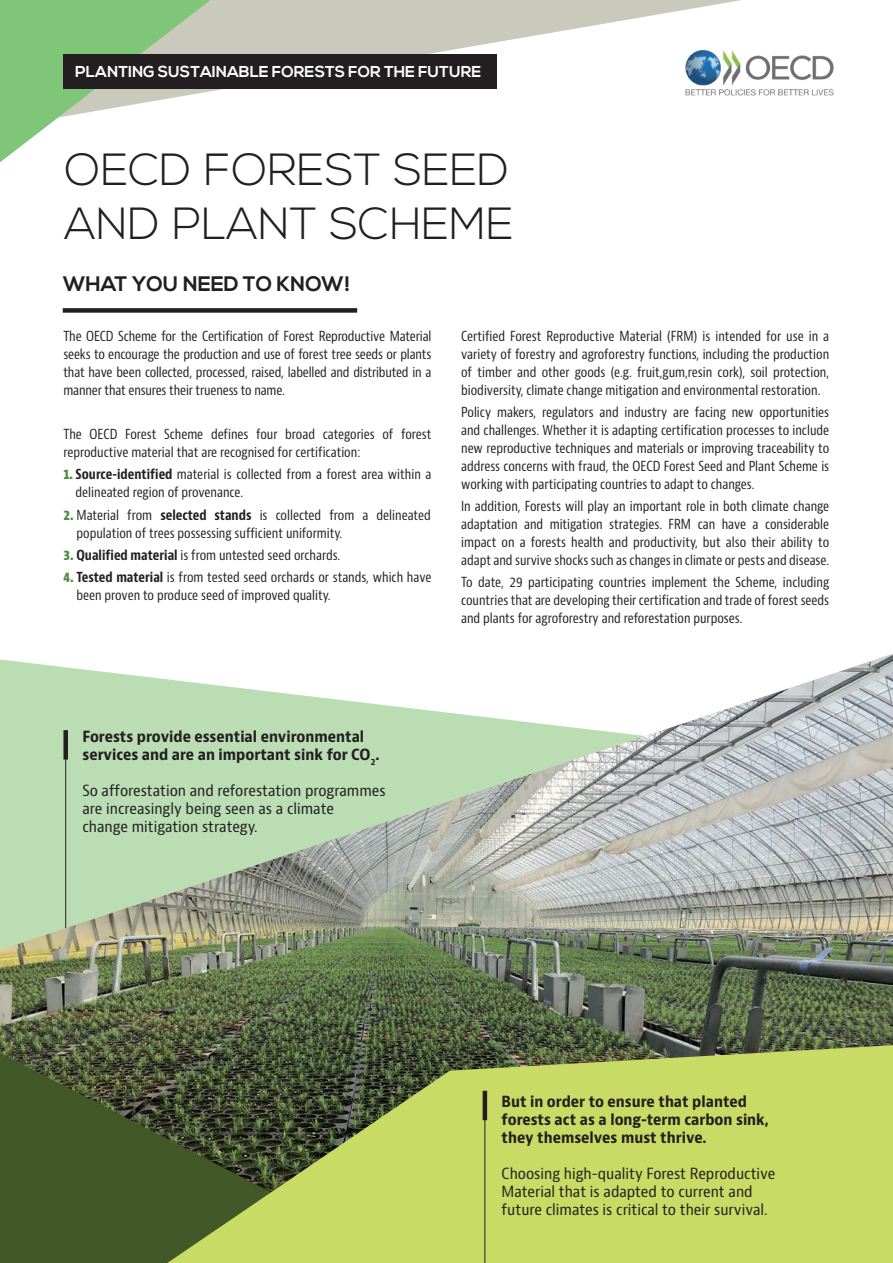
<style>
.page{position:relative;width:893px;height:1263px;background:#fff}
.page>*{position:absolute;margin:0;border:0;box-sizing:border-box;transform-origin:0 0}
.t1{font:300 45px/54px "Nexa";color:#231f20}
.t2{font:700 21px "Nexa";color:#231f20}
.t3{font:700 15.75px "Nexa";color:#fff}
.t4{font:condensed 15px/18px "Bernini Sans";color:#231f20}
.t5{font:700 condensed 15px/18px "Bernini Sans";color:#231f20}
.t6{font:condensed 13.5px/18px "Bernini Sans";color:#231f20;text-align:justify}
.s1{font-weight:700;color:#4d8e42}
.s2{font-weight:700}
</style>
<div class="page">
<svg style="left:210px;top:0;width:531px;height:92px;fill:#c9cabc"></svg>
<svg style="left:0;top:0;width:210px;height:162px"></svg>
<div style="left:63px;top:55px;width:434px;height:34px;background:#231f20"></div>
<img style="left:682px;top:49px;width:152px;height:47px">
<div style="left:63px;top:308px;width:294px;height:5px;background:#231f20"></div>
<img style="left:0;top:654px;width:893px;height:399px">
<svg style="left:0;top:1053px;width:167px;height:210px;background:#44562b"></svg>
<svg style="left:167px;top:1045px;width:726px;height:218px;background:#a5b657"></svg>
<hr style="left:484px;top:1105px;width:1px;height:158px;background:#231f20">
<hr style="left:483px;top:1091px;width:4px;height:29px;background:#231f20">
<p class="t3" style="left:75px;top:62px;width:408px">PLANTING SUSTAINABLE FORESTS FOR THE FUTURE</p>
<h1 class="t1" style="left:65px;top:145px;width:451px">OECD FOREST SEED<br>AND PLANT SCHEME</h1>
<h2 class="t2" style="left:63px;top:272px;width:289px">WHAT YOU NEED TO KNOW!</h2>
<p class="t6" style="left:63px;top:327px;width:370px">The OECD Scheme for the Certification of Forest Reproductive Material seeks to encourage the production and use of forest tree seeds or plants that have been collected, processed, raised, labelled and distributed in a manner that ensures their trueness to name.</p>
<p class="t6" style="left:63px;top:425px;width:369px">The OECD Forest Scheme defines four broad categories of forest reproductive material that are recognised for certification:</p>
<p class="t6" style="left:76px;top:466px;width:357px;text-indent:-12px"><span class="s1">1.</span> <span class="s2">Source-identified</span> material is collected from a forest area within a delineated region of provenance.</p>
<p class="t6" style="left:76px;top:506px;width:356px;text-indent:-13px"><span class="s1">2.</span> Material from <span class="s2">selected stands</span> is collected from a delineated population of trees possessing sufficient uniformity.</p>
<p class="t6" style="left:63px;top:546px;width:278px"><span class="s1">3.</span> <span class="s2">Qualified material</span> is from untested seed orchards.</p>
<p class="t6" style="left:76px;top:568px;width:356px;text-indent:-13px"><span class="s1">4.</span> <span class="s2">Tested material</span> is from tested seed orchards or stands, which have been proven to produce seed of improved quality.</p>
<p class="t6" style="left:461px;top:327px;width:370px">Certified Forest Reproductive Material (FRM) is intended for use in a variety of forestry and agroforestry functions, including the production of timber and other goods (e.g. fruit,gum,resin cork), soil protection, biodiversity, climate change mitigation and environmental restoration.</p>
<p class="t6" style="left:461px;top:403px;width:370px">Policy makers, regulators and industry are facing new opportunities and challenges. Whether it is adapting certification processes to include new reproductive techniques and materials or improving traceability to address concerns with fraud, the OECD Forest Seed and Plant Scheme is working with participating countries to adapt to changes.</p>
<p class="t6" style="left:461px;top:497px;width:370px">In addition, Forests will play an important role in both climate change adaptation and mitigation strategies. FRM can have a considerable impact on a forests health and productivity, but also their ability to adapt and survive shocks such as changes in climate or pests and disease.</p>
<p class="t6" style="left:461px;top:574px;width:370px">To date, 29 participating countries implement the Scheme, including countries that are developing their certification and trade of forest seeds and plants for agroforestry and reforestation purposes.</p>
<p class="t5" style="left:82px;top:728px;width:299px">Forests provide essential environmental services and are an important sink for CO<sub>2</sub>.</p>
<p class="t4" style="left:82px;top:782px;width:305px">So afforestation and reforestation programmes are increasingly being seen as a climate<br>change mitigation strategy.</p>
<p class="t5" style="left:502px;top:1093px;width:269px">But in order to ensure that planted forests act as a long-term carbon sink, they themselves must thrive.</p>
<p class="t4" style="left:502px;top:1165px;width:275px">Choosing high-quality Forest Reproductive<br>Material that is adapted to current and future climates is critical to their survival.</p>
</div>
